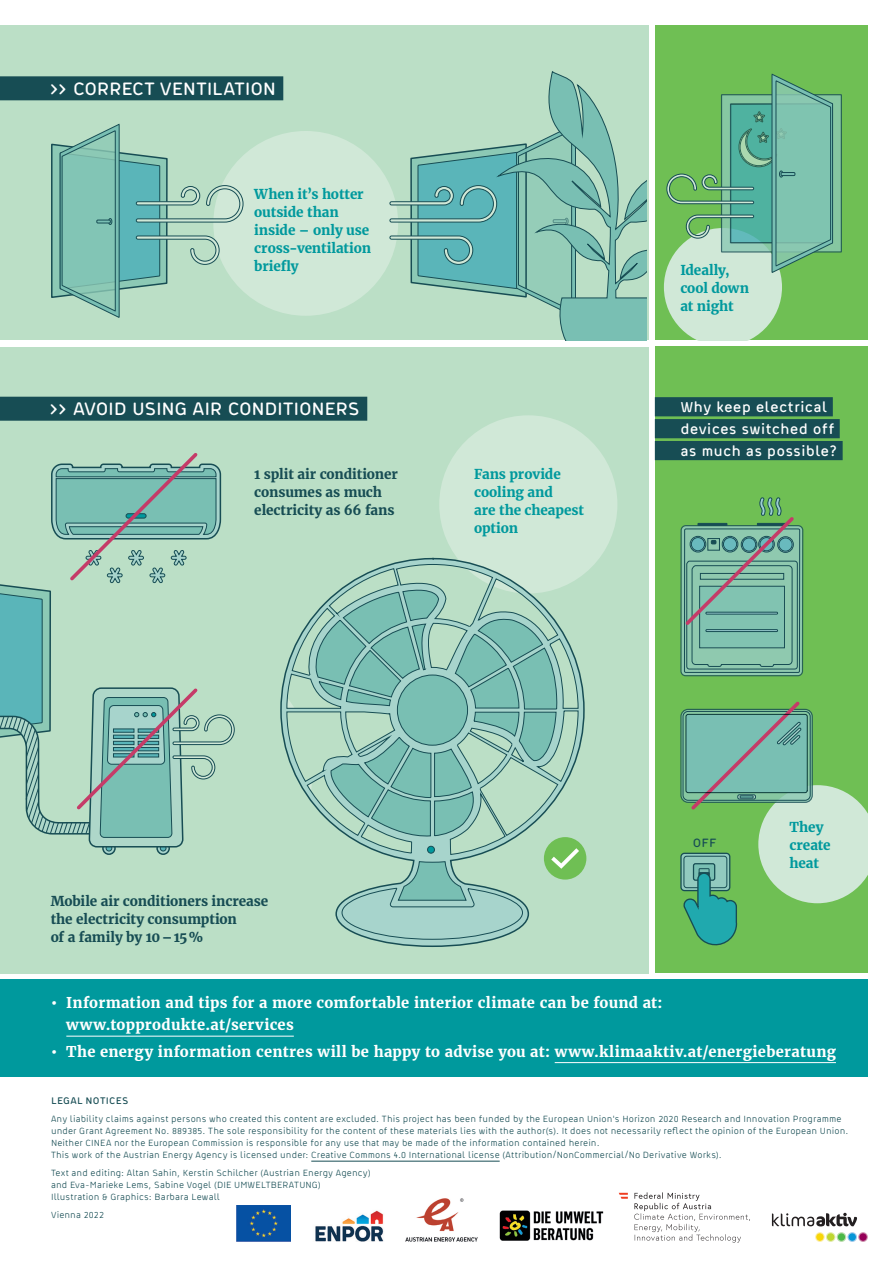
<style>
.page{position:relative;width:893px;height:1263px;background:#fff}
.page>*{position:absolute;margin:0;border:0;box-sizing:border-box;transform-origin:0 0}
.t1{font:700 18px "Pharma";letter-spacing:-.015em;color:#fff}
.t2{font:700 14.7px/22px "Merriweather";letter-spacing:.02em;color:#fff}
.t3{font:700 14.4px/21.9px "Pharma";letter-spacing:.005em;color:#fff}
.t4{font:700 13.5px/18px "Merriweather";letter-spacing:-.01em;color:#00999d}
.t5{font:700 13.5px/18px "Merriweather";letter-spacing:-.005em;color:#174d54}
.t6{font:700 12.15px "Pharma";color:#174d54}
.t7{font:700 9.6px "Pharma";letter-spacing:.03em;color:#174d54}
.t8{font:9px/12px "Pharma";letter-spacing:.015em;color:#174d54}
</style>
<div class="page">
<div style="left:0;top:26px;width:648px;height:314px;background:#bbdfc6"></div>
<div style="left:0;top:347px;width:648px;height:627px;background:#bbdfc6"></div>
<div style="left:0;top:979px;width:867px;height:98px;background:#00999d"></div>
<div style="left:655px;top:347px;width:212px;height:626px;background:#6fbf54"></div>
<div style="left:655px;top:26px;width:212px;height:314px;background:#6fbf54"></div>
<div style="left:213px;top:131px;width:185px;height:185px;background:#d0e8d7;border-radius:50%"></div>
<div style="left:0;top:76px;width:283px;height:24px;background:#174d54"></div>
<div style="left:655px;top:397px;width:178px;height:19px;background:#174d54"></div>
<div style="left:655px;top:419px;width:185px;height:19px;background:#174d54"></div>
<div style="left:655px;top:441px;width:188px;height:19px;background:#174d54"></div>
<div style="left:439px;top:415px;width:178px;height:178px;background:#d0e8d7;border-radius:50%"></div>
<div style="left:0;top:397px;width:367px;height:24px;background:#174d54"></div>
<svg style="left:664px;top:73px;width:178px;height:267px"></svg>
<svg style="left:680px;top:709px;width:133px;height:94px"></svg>
<div style="left:681px;top:526px;width:122px;height:150px;background:linear-gradient(to right,#90caaf,#8ec8ae);border-radius:5px"></div>
<div style="left:680px;top:525px;width:123px;height:151px;border:1px solid #174d54;border-radius:5px"></div>
<div style="left:684px;top:529px;width:116px;height:144px;border:1px solid #174d54"></div>
<svg style="left:682px;top:497px;width:116px;height:173px"></svg>
<svg style="left:390px;top:71px;width:256px;height:269px"></svg>
<div style="left:681px;top:853px;width:49px;height:37px;background:#92cabf;border-radius:3px"></div>
<div style="left:680px;top:853px;width:50px;height:38px;border:1px solid #174d54;border-radius:3px"></div>
<svg style="left:683px;top:701px;width:184px;height:245px"></svg>
<svg style="left:51px;top:123px;width:192px;height:195px"></svg>
<svg style="left:280px;top:557px;width:305px;height:390px"></svg>
<div style="left:544px;top:837px;width:42px;height:42px;background:#6fbf54;border-radius:50%"></div>
<svg style="left:286px;top:564px;width:293px;height:376px"></svg>
<div style="left:686px;top:714px;width:121px;height:79px;border:1px solid #174d54;border-radius:2px"></div>
<svg style="left:0;top:453px;width:235px;height:402px"></svg>
<hr style="left:66px;top:1036px;width:228px;height:1px;background:#fff">
<hr style="left:555px;top:1062px;width:281px;height:1px;background:#fff">
<hr style="left:311px;top:1161px;width:189px;height:1px;background:#174d54">
<img style="left:499px;top:1210px;width:105px;height:31px">
<img style="left:405px;top:1198px;width:73px;height:44px">
<img style="left:315px;top:1210px;width:69px;height:32px">
<img style="left:236px;top:1205px;width:55px;height:36px">
<svg style="left:858px;top:1232px;width:10px;height:10px"></svg>
<div style="left:859px;top:1233px;width:8px;height:8px;background:#950058;border-radius:50%"></div>
<svg style="left:826px;top:1232px;width:9px;height:10px"></svg>
<div style="left:827px;top:1233px;width:7px;height:8px;background:#bed630;border-radius:50%"></div>
<svg style="left:837px;top:1232px;width:9px;height:10px"></svg>
<div style="left:838px;top:1233px;width:7px;height:8px;background:#4cb848;border-radius:50%"></div>
<svg style="left:847px;top:1232px;width:10px;height:10px"></svg>
<div style="left:848px;top:1233px;width:8px;height:8px;background:#0695d6;border-radius:50%"></div>
<svg style="left:815px;top:1232px;width:10px;height:10px"></svg>
<div style="left:816px;top:1233px;width:8px;height:8px;background:#f8d608;border-radius:50%"></div>
<svg style="left:772px;top:1213px;width:85px;height:13px"></svg>
<svg style="left:634px;top:1192px;width:116px;height:50px"></svg>
<svg style="left:619px;top:1193px;width:9px;height:6px"></svg>
<h1 class="t1" style="left:48px;top:77px;width:229px">&gt;&gt; CORRECT VENTILATION</h1>
<h3 class="t4" style="left:254px;top:186px;width:118px">When it’s hotter outside than inside – only use cross-ventilation briefly</h3>
<h1 class="t1" style="left:48px;top:397px;width:314px">&gt;&gt; AVOID USING AIR CONDITIONERS</h1>
<h3 class="t5" style="left:254px;top:465px;width:145px">1 split air conditioner consumes as much electricity as 66 fans</h3>
<h3 class="t4" style="left:474px;top:465px;width:111px">Fans provide cooling and<br>are the cheapest option</h3>
<h3 class="t4" style="left:680px;top:261px;width:70px">Ideally, cool down at night</h3>
<h3 class="t3" style="left:680px;top:396px;width:158px">Why keep electrical devices switched off as much as possible?</h3>
<h3 class="t5" style="left:51px;top:892px;width:219px">Mobile air conditioners increase the electricity consumption<br>of a family by 10–15%</h3>
<h3 class="t6" style="left:693px;top:834px;width:25px">OFF</h3>
<h3 class="t4" style="left:790px;top:818px;width:43px">They create heat</h3>
<h2 class="t2" style="left:66px;top:992px;width:598px;text-indent:-15px">• Information and tips for a more comfortable interior climate can be found at: www.topprodukte.at/services</h2>
<h2 class="t2" style="left:51px;top:1040px;width:786px">• The energy information centres will be happy to advise you at: www.klimaaktiv.at/energieberatung</h2>
<p class="t7" style="left:51px;top:1094px;width:79px">LEGAL NOTICES</p>
<p class="t8" style="left:51px;top:1113px;width:799px">Any liability claims against persons who created this content are excluded. This project has been funded by the European Union's Horizon 2020 Research and Innovation Programme under Grant Agreement No. 889385. The sole responsibility for the content of these materials lies with the author(s). It does not necessarily reflect the opinion of the European Union.<br>Neither CINEA nor the European Commission is responsible for any use that may be made of the information contained herein.<br>This work of the Austrian Energy Agency is licensed under: Creative Commons 4.0 International license (Attribution/NonCommercial/No Derivative Works).</p>
<p class="t8" style="left:51px;top:1167px;width:321px">Text and editing: Altan Sahin, Kerstin Schilcher (Austrian Energy Agency) and Eva-Marieke Lems, Sabine Vogel (DIE UMWELTBERATUNG)<br>Illustration &amp; Graphics: Barbara Lewall</p>
<p class="t8" style="left:51px;top:1209px;width:55px">Vienna 2022</p>
</div>
